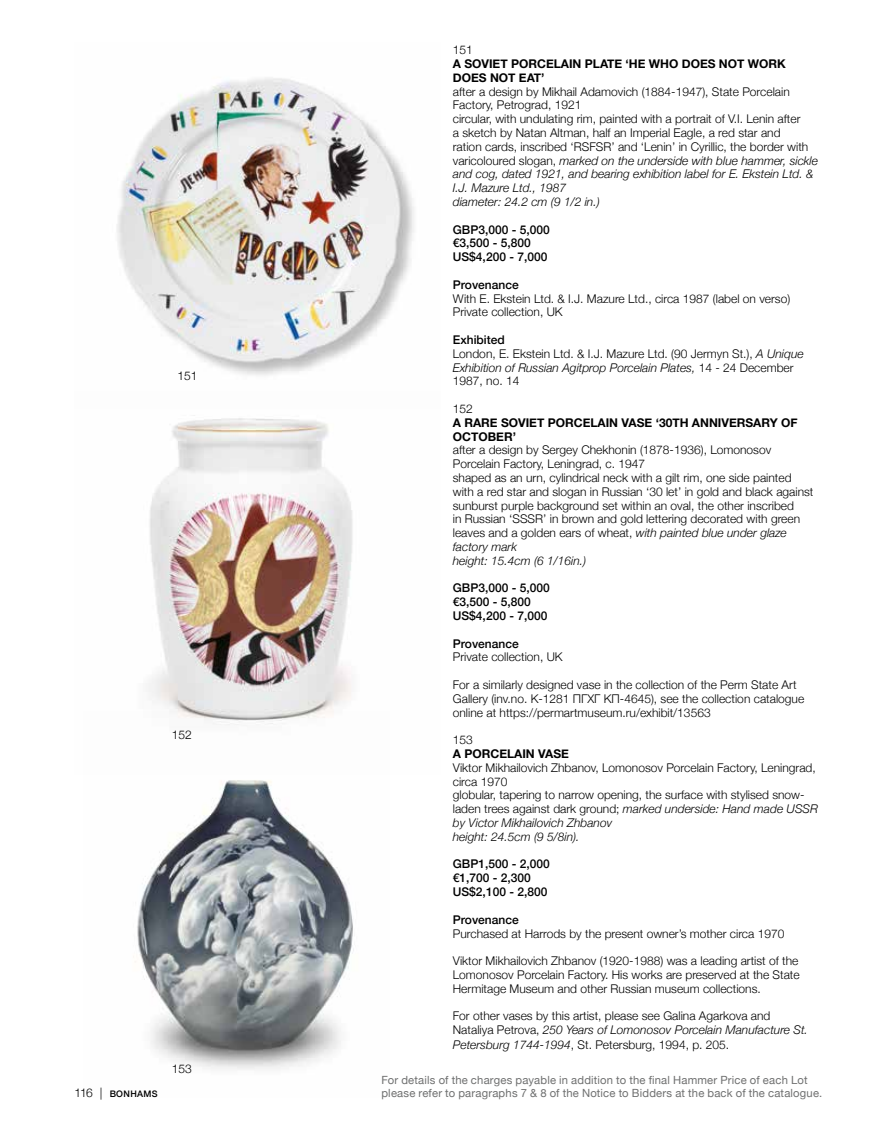
<style>
.page{position:relative;width:893px;height:1127px;background:#fff}
.page>*{position:absolute;margin:0;border:0;box-sizing:border-box;transform-origin:0 0}
.t1{font:300 12px/13.8px "Helvetica Neue";color:#000}
.t2{font:500 12px/13.8px "Helvetica Neue";color:#000}
.t3{font:700 12px/13.8px "Helvetica Neue";color:#000}
.t4{font:11.25px/12.8px "Helvetica Neue";letter-spacing:.015em;color:#6f7070}
.t5{font:500 9px "Helvetica Neue";letter-spacing:.035em;color:#000}
.s1{font-weight:300;font-size:12px}
.s2{font-style:italic}
.s3{font-weight:500}
</style>
<div class="page">
<img style="left:117px;top:78px;width:297px;height:298px">
<img style="left:148px;top:415px;width:205px;height:297px">
<img style="left:133px;top:712px;width:221px;height:358px">
<p class="t1" style="left:178px;top:368px;width:22px">151</p>
<p class="t1" style="left:172px;top:727px;width:22px">152</p>
<p class="t5" style="left:74px;top:1087px;width:85px"><span class="s1">116 |</span> BONHAMS</p>
<p class="t1" style="left:172px;top:1061px;width:22px">153</p>
<p class="t1" style="left:453px;top:42px;width:22px">151</p>
<p class="t3" style="left:453px;top:57px;width:334px">A SOVIET PORCELAIN PLATE ‘HE WHO DOES NOT WORK<br>DOES NOT EAT’</p>
<p class="t1" style="left:453px;top:83px;width:366px">after a design by Mikhail Adamovich (1884-1947), State Porcelain Factory, Petrograd, 1921<br>circular, with undulating rim, painted with a portrait of V.I. Lenin after<br>a sketch by Natan Altman, half an Imperial Eagle, a red star and<br>ration cards, inscribed ‘RSFSR’ and ‘Lenin’ in Cyrillic, the border with varicoloured slogan, <span class="s2">marked on the underside with blue hammer, sickle and cog, dated 1921, and bearing exhibition label for E. Ekstein Ltd. &amp; I.J. Mazure Ltd., 1987<br>diameter: 24.2 cm (9 1/2 in.)</span></p>
<p class="t2" style="left:453px;top:221px;width:98px">GBP3,000 - 5,000 €3,500 - 5,800<br>US$4,200 - 7,000</p>
<p class="t2" style="left:453px;top:277px;width:67px">Provenance</p>
<p class="t1" style="left:453px;top:290px;width:339px">With E. Ekstein Ltd. &amp; I.J. Mazure Ltd., circa 1987 (label on verso)<br>Private collection, UK</p>
<p class="t1" style="left:453px;top:332px;width:352px"><span class="s3">Exhibited<br></span>London, E. Ekstein Ltd. &amp; I.J. Mazure Ltd. (90 Jermyn St.), <span class="s2">A Unique Exhibition of Russian Agitprop Porcelain Plates,</span> 14 - 24 December 1987, no. 14</p>
<p class="t1" style="left:453px;top:401px;width:22px">152</p>
<p class="t3" style="left:453px;top:416px;width:346px">A RARE SOVIET PORCELAIN VASE ‘30TH ANNIVERSARY OF<br>OCTOBER’</p>
<p class="t1" style="left:453px;top:442px;width:362px">after a design by Sergey Chekhonin (1878-1936), Lomonosov Porcelain Factory, Leningrad, c. 1947<br>shaped as an urn, cylindrical neck with a gilt rim, one side painted with a red star and slogan in Russian ‘30 let’ in gold and black against sunburst purple background set within an oval, the other inscribed<br>in Russian ‘SSSR’ in brown and gold lettering decorated with green leaves and a golden ears of wheat, <span class="s2">with painted blue under glaze factory mark<br>height: 15.4cm (6 1/16in.)</span></p>
<p class="t2" style="left:453px;top:580px;width:98px">GBP3,000 - 5,000 €3,500 - 5,800<br>US$4,200 - 7,000</p>
<p class="t2" style="left:453px;top:635px;width:67px">Provenance</p>
<p class="t1" style="left:453px;top:649px;width:111px">Private collection, UK</p>
<p class="t1" style="left:453px;top:677px;width:353px">For a similarly designed vase in the collection of the Perm State Art<br>Gallery (inv.no. К-1281 ПГХГ КП-4645), see the collection catalogue online at https://permartmuseum.ru/exhibit/13563</p>
<p class="t1" style="left:453px;top:732px;width:22px">153</p>
<p class="t3" style="left:453px;top:747px;width:118px">A PORCELAIN VASE</p>
<p class="t1" style="left:453px;top:760px;width:367px">Viktor Mikhailovich Zhbanov, Lomonosov Porcelain Factory, Leningrad, circa 1970<br>globular, tapering to narrow opening, the surface with stylised snow&shy;laden trees against dark ground; <span class="s2">marked underside: Hand made USSR by Victor Mikhailovich Zhbanov<br>height: 24.5cm (9 5/8in).</span></p>
<p class="t2" style="left:453px;top:856px;width:98px">GBP1,500 - 2,000 €1,700 - 2,300<br>US$2,100 - 2,800</p>
<p class="t2" style="left:453px;top:911px;width:67px">Provenance</p>
<p class="t1" style="left:453px;top:925px;width:333px">Purchased at Harrods by the present owner’s mother circa 1970</p>
<p class="t1" style="left:453px;top:953px;width:348px;text-align:justify">Viktor Mikhailovich Zhbanov (1920-1988) was a leading artist of the Lomonosov Porcelain Factory. His works are preserved at the State Hermitage Museum and other Russian museum collections.</p>
<p class="t1" style="left:453px;top:1008px;width:357px">For other vases by this artist, please see Galina Agarkova and<br>Nataliya Petrova, <span class="s2">250 Years of Lomonosov Porcelain Manufacture St.<br>Petersburg 1744-1994</span>, St. Petersburg, 1994, p. 205.</p>
<p class="t4" style="left:381px;top:1075px;width:442px">For details of the charges payable in addition to the final Hammer Price of each Lot please refer to paragraphs 7 &amp; 8 of the Notice to Bidders at the back of the catalogue.</p>
</div>
